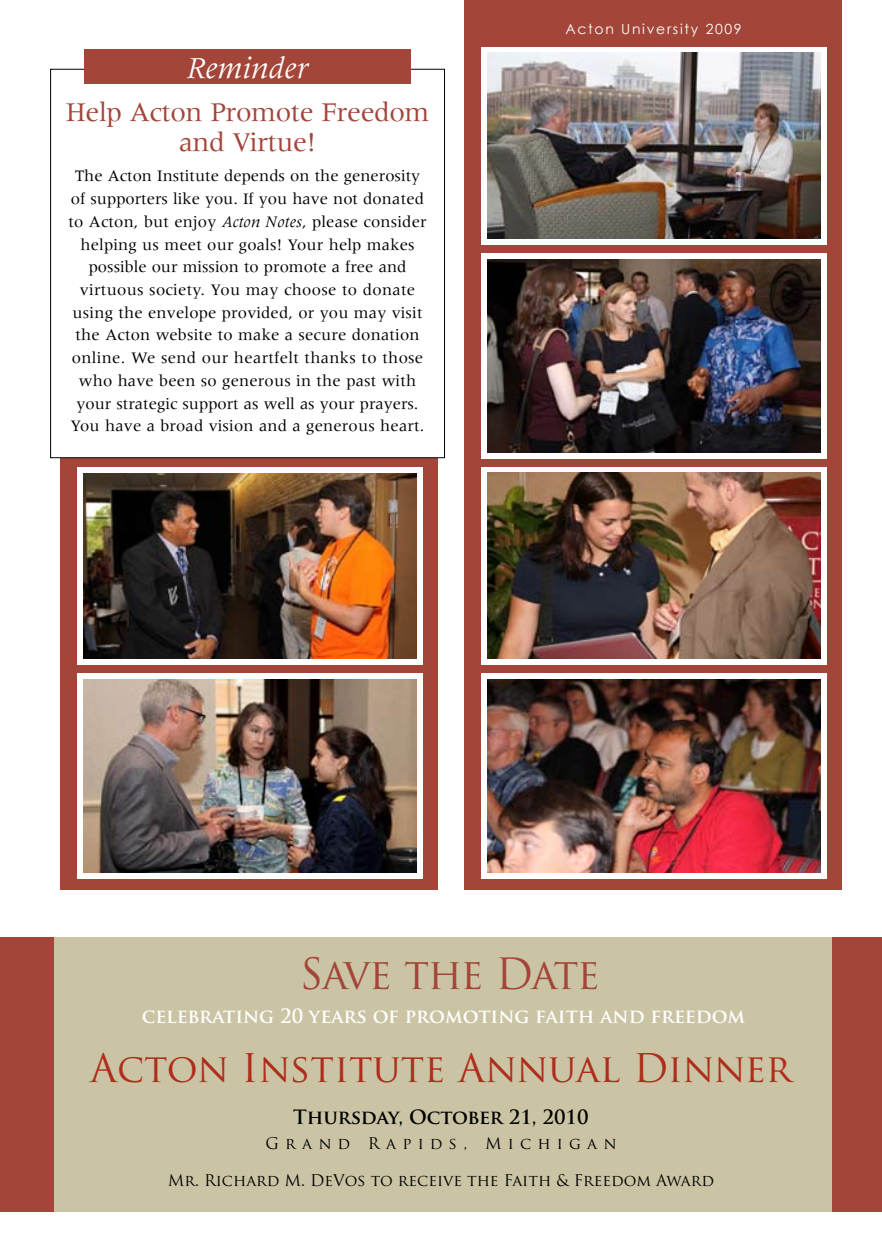
<style>
.page{position:relative;width:882px;height:1260px;background:#fff}
.page>*{position:absolute;margin:0;border:0;box-sizing:border-box;transform-origin:0 0}
.t1{font:42px "Trajan Pro";letter-spacing:-.035em;color:#a34539}
.t2{font:38.5px "Trajan Pro";color:#b02c1b}
.t3{font:italic 31.5px "Meridien";color:#fff}
.t4{font:28px/29.8px "Meridien";letter-spacing:-.015em;color:#a34539;text-align:center}
.t5{font:700 19.25px "Trajan Pro";color:#fff}
.t6{font:700 19.25px "Trajan Pro";letter-spacing:-.005em;color:#000}
.t7{font:16.62px/22.8px "Meridien";letter-spacing:.01em;color:#000;text-align:center}
.t8{font:15.75px "Trajan Pro";color:#000}
.t9{font:15.75px "Trajan Pro";letter-spacing:.4em;color:#000}
.t10{font:14px "Century Gothic";letter-spacing:.12em;color:#fff}
.s1{font-style:italic}
</style>
<div class="page">
<div style="left:0;top:935px;width:882px;height:279px;background:#a34539"></div>
<div style="left:60px;top:424px;width:378px;height:473px;background:#a34539"></div>
<div style="left:77px;top:674px;width:346px;height:205px;background:#fff"></div>
<div style="left:77px;top:468px;width:346px;height:197px;background:#fff"></div>
<img style="left:84px;top:679px;width:333px;height:193px">
<img style="left:83px;top:474px;width:333px;height:185px">
<div style="left:51px;top:69px;width:394px;height:389px;background:#fff"></div>
<div style="left:84px;top:50px;width:327px;height:34px;background:#a34539"></div>
<div style="left:464px;top:0;width:378px;height:906px;background:#a34539"></div>
<div style="left:481px;top:254px;width:346px;height:205px;background:#fff"></div>
<div style="left:481px;top:47px;width:346px;height:197px;background:#fff"></div>
<img style="left:488px;top:260px;width:333px;height:192px">
<img style="left:487px;top:53px;width:333px;height:185px">
<div style="left:481px;top:674px;width:346px;height:205px;background:#fff"></div>
<div style="left:481px;top:467px;width:346px;height:197px;background:linear-gradient(to right,#fff,#fff)"></div>
<img style="left:488px;top:680px;width:333px;height:192px">
<img style="left:487px;top:473px;width:333px;height:185px">
<div style="left:54px;top:935px;width:778px;height:278px;background:#cac4a5"></div>
<div style="left:2px;top:890px;width:880px;height:21px;background:#fff"></div>
<div style="left:0;top:916px;width:882px;height:20px;background:#fff"></div>
<div style="left:0;top:1212px;width:882px;height:33px;background:#fff"></div>
<h3 class="t3" style="left:186px;top:51px;width:124px">Reminder</h3>
<h3 class="t4" style="left:66px;top:97px;width:365px">Help Acton Promote Freedom and Virtue!</h3>
<p class="t7" style="left:68px;top:165px;width:360px">The Acton Institute depends on the generosity of supporters like you. If you have not donated to Acton, but enjoy <span class="s1">Acton Notes</span>, please consider helping us meet our goals! Your help makes possible our mission to promote a free and virtuous society. You may choose to donate using the envelope provided, or you may visit the Acton website to make a secure donation online. We send our heartfelt thanks to those who have been so generous in the past with your strategic support as well as your prayers.<br>You have a broad vision and a generous heart.</p>
<p class="t10" style="left:565px;top:20px;width:178px">Acton University 2009</p>
<h1 class="t1" style="left:300px;top:947px;width:302px">Save the Date</h1>
<p class="t5" style="left:142px;top:1004px;width:605px">celebrating 20 years of promoting faith and freedom</p>
<h2 class="t2" style="left:90px;top:1044px;width:703px">Acton Institute Annual Dinner</h2>
<p class="t6" style="left:293px;top:1105px;width:297px">Thursday, October 21, 2010</p>
<p class="t9" style="left:265px;top:1133px;width:353px">Grand Rapids, Michigan</p>
<p class="t8" style="left:168px;top:1171px;width:548px">Mr. Richard M. DeVos to receive the Faith &amp; Freedom Award</p>
</div>
